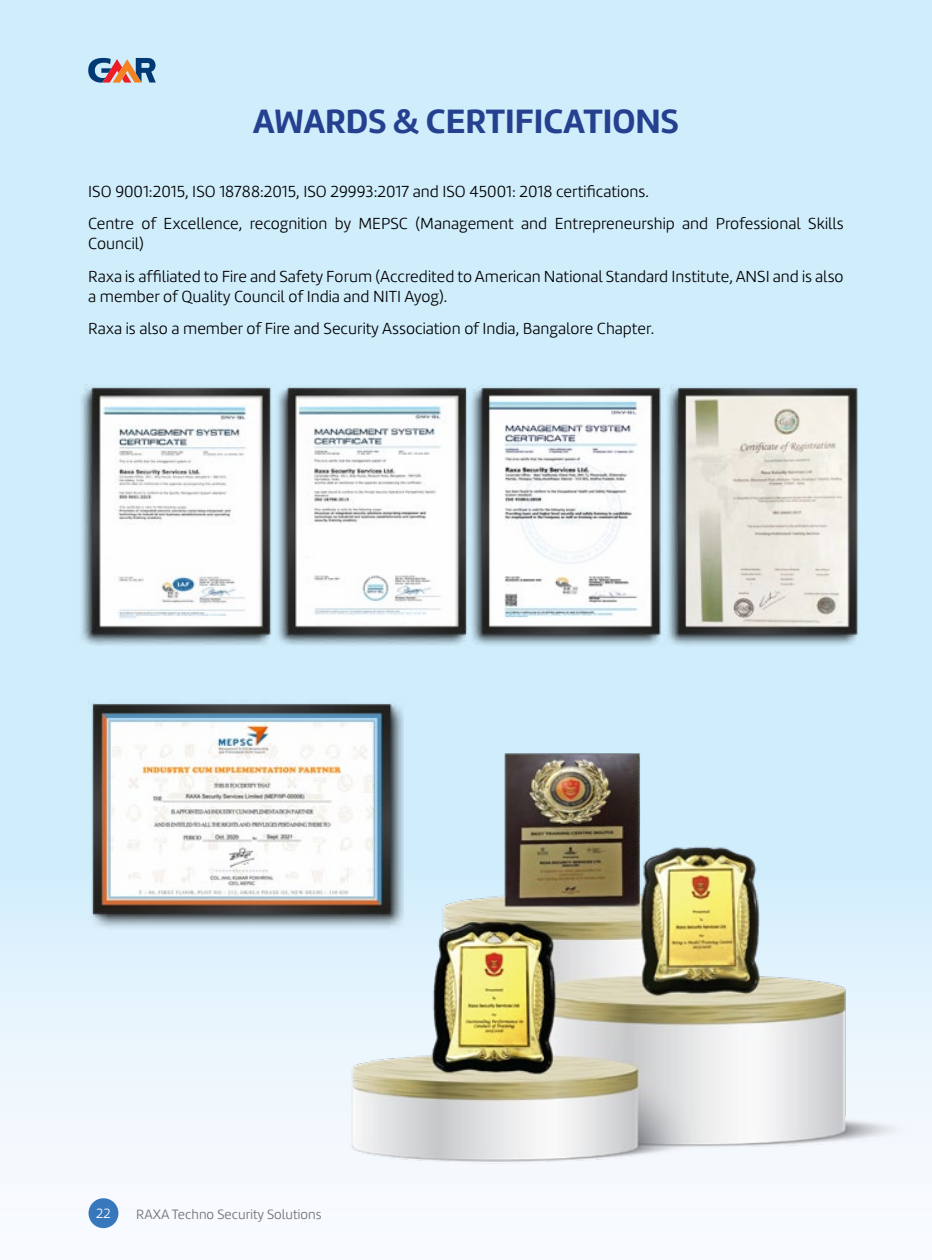
<style>
.page{position:relative;width:932px;height:1260px;background:#fff}
.page>*{position:absolute;margin:0;border:0;box-sizing:border-box;transform-origin:0 0}
.t1{font:700 35px "Marine";color:#25408f}
.t2{font:300 16.62px/32.6px "Marine";color:#000}
.t3{font:300 14px "Marine";color:#6d6e71}
.t4{font:300 14px "Marine";color:#fff}
</style>
<div class="page">
<img style="left:0;top:0;width:932px;height:1229px">
<img style="left:674px;top:365px;width:184px;height:294px">
<img style="left:494px;top:365px;width:180px;height:294px">
<img style="left:328px;top:738px;width:595px;height:463px">
<img style="left:63px;top:365px;width:431px;height:295px">
<img style="left:88px;top:700px;width:315px;height:237px">
<div style="left:89px;top:1198px;width:29px;height:30px;background:#3777bc;border-radius:50%"></div>
<svg style="left:88px;top:58px;width:68px;height:25px;background:#8f8490"></svg>
<h1 class="t1" style="left:253px;top:99px;width:427px">AWARDS &amp; CERTIFICATIONS</h1>
<p class="t2" style="left:88px;top:175px;width:757px">ISO 9001:2015, ISO 18788:2015, ISO 29993:2017 and ISO 45001: 2018 certifications.<br>Centre of Excellence, recognition by MEPSC (Management and Entrepreneurship and Professional Skills</p>
<p class="t2" style="left:88px;top:227px;width:757px">Council)<br>Raxa is affiliated to Fire and Safety Forum (Accredited to American National Standard Institute, ANSI and is also</p>
<p class="t2" style="left:88px;top:280px;width:567px">a member of Quality Council of India and NITI Ayog).<br>Raxa is also a member of Fire and Security Association of India, Bangalore Chapter.</p>
<p class="t4" style="left:96px;top:1205px;width:16px">22</p>
<p class="t3" style="left:136px;top:1205px;width:187px">RAXA Techno Security Solutions</p>
</div>
